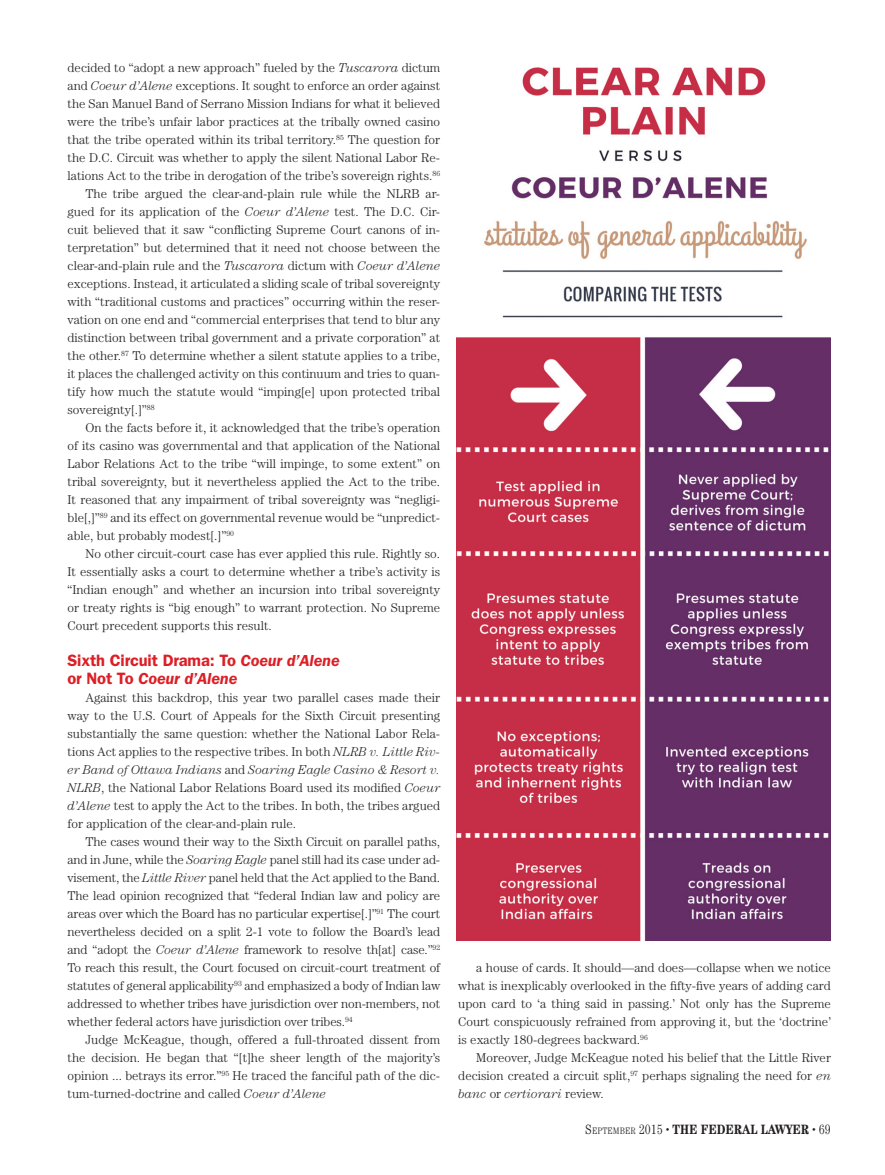
<style>
.page{position:relative;width:885px;height:1175px;background:#fff}
.page>*{position:absolute;margin:0;border:0;box-sizing:border-box;transform-origin:0 0}
.Feature_Subhead{font:600 16.5px/18px "Franklin Gothic";letter-spacing:-.01em;color:#dc1f26}
.t1{font:700 condensed 13.5px "Century";color:#231f20}
.Body_Copy{font:300 12.75px/18px "Century";color:#231f20;text-align:justify}
.s1{font-style:italic}
.s2{font-weight:300}
.s3{font-weight:300;font-size:9.45px}
.s4{font-weight:300;font-size:7.5px}
</style>
<div class="page">
<img style="left:456px;top:67px;width:374px;height:873px">
<p class="Body_Copy" style="left:68px;top:58px;width:374px">decided to “adopt a new approach” fueled by the <span class="s1">Tuscarora</span> dictum and <span class="s1">Coeur d’Alene</span> exceptions. It sought to enforce an order against the San Manuel Band of Serrano Mission Indians for what it believed were the tribe’s unfair labor practices at the tribally owned casino that the tribe operated within its tribal territory.<sup>85</sup> The question for the D.C. Circuit was whether to apply the silent National Labor Re&shy;lations Act to the tribe in derogation of the tribe’s sovereign rights.<sup>86</sup></p>
<p class="Body_Copy" style="left:68px;top:184px;width:374px;text-indent:18px">The tribe argued the clear-and-plain rule while the NLRB ar&shy;gued for its application of the <span class="s1">Coeur d’Alene</span> test. The D.C. Cir&shy;cuit believed that it saw “conflicting Supreme Court canons of in&shy;terpretation” but determined that it need not choose between the clear-and-plain rule and the <span class="s1">Tuscarora</span> dictum with <span class="s1">Coeur d’Alene </span>exceptions. Instead, it articulated a sliding scale of tribal sovereignty with “traditional customs and practices” occurring within the reser&shy;vation on one end and “commercial enterprises that tend to blur any distinction between tribal government and a private corporation” at the other.<sup>87</sup> To determine whether a silent statute applies to a tribe, it places the challenged activity on this continuum and tries to quan&shy;tify how much the statute would “imping[e] upon protected tribal sovereignty[.]”<sup>88</sup></p>
<p class="Body_Copy" style="left:68px;top:418px;width:374px;text-indent:18px">On the facts before it, it acknowledged that the tribe’s operation of its casino was governmental and that application of the National Labor Relations Act to the tribe “will impinge, to some extent” on tribal sovereignty, but it nevertheless applied the Act to the tribe.<br>It reasoned that any impairment of tribal sovereignty was “negligi&shy;ble[,]”<sup>89</sup> and its effect on governmental revenue would be “unpredict&shy;able, but probably modest[.]”<sup>90</sup></p>
<p class="Body_Copy" style="left:68px;top:544px;width:374px;text-indent:18px">No other circuit-court case has ever applied this rule. Rightly so.<br>It essentially asks a court to determine whether a tribe’s activity is “Indian enough” and whether an incursion into tribal sovereignty or treaty rights is “big enough” to warrant protection. No Supreme Court precedent supports this result.</p>
<p class="Feature_Subhead" style="left:68px;top:651px;width:274px">Sixth Circuit Drama: To <span class="s1">Coeur d’Alene </span>or Not To <span class="s1">Coeur d’Alene</span></p>
<p class="Body_Copy" style="left:68px;top:688px;width:374px;text-indent:18px">Against this backdrop, this year two parallel cases made their way to the U.S. Court of Appeals for the Sixth Circuit presenting substantially the same question: whether the National Labor Rela&shy;tions Act applies to the respective tribes. In both <span class="s1">NLRB v. Little Riv&shy;er Band of Ottawa Indians</span> and <span class="s1">Soaring Eagle Casino &amp; Resort v.<br>NLRB</span>, the National Labor Relations Board used its modified <span class="s1">Coeur d’Alene</span> test to apply the Act to the tribes. In both, the tribes argued for application of the clear-and-plain rule.</p>
<p class="Body_Copy" style="left:68px;top:832px;width:374px;text-indent:18px">The cases wound their way to the Sixth Circuit on parallel paths, and in June, while the <span class="s1">Soaring Eagle</span> panel still had its case under ad&shy;visement, the <span class="s1">Little River</span> panel held that the Act applied to the Band.<br>The lead opinion recognized that “federal Indian law and policy are areas over which the Board has no particular expertise[.]”<sup>91</sup> The court nevertheless decided on a split 2-1 vote to follow the Board’s lead and “adopt the <span class="s1">Coeur d’Alene</span> framework to resolve th[at] case.”<sup>92<br></sup>To reach this result, the Court focused on circuit-court treatment of statutes of general applicability<sup>93</sup> and emphasized a body of Indian law addressed to whether tribes have jurisdiction over non-members, not whether federal actors have jurisdiction over tribes.<sup>94</sup></p>
<p class="Body_Copy" style="left:68px;top:1030px;width:374px;text-indent:18px">Judge McKeague, though, offered a full-throated dissent from the decision. He began that “[t]he sheer length of the majority’s opinion ... betrays its error.”<sup>95</sup> He traced the fanciful path of the dic&shy;tum-turned-doctrine and called <span class="s1">Coeur d’Alene</span></p>
<p class="Body_Copy" style="left:458px;top:958px;width:374px;text-indent:18px">a house of cards. It should—and does—collapse when we notice what is inexplicably overlooked in the fifty-five years of adding card upon card to ‘a thing said in passing.’ Not only has the Supreme Court conspicuously refrained from approving it, but the ‘doctrine’ is exactly 180-degrees backward.<sup>96</sup></p>
<p class="Body_Copy" style="left:458px;top:1048px;width:374px;text-indent:18px">Moreover, Judge McKeague noted his belief that the Little River decision created a circuit split,<sup>97</sup> perhaps signaling the need for <span class="s1">en banc</span> or <span class="s1">certiorari</span> review.</p>
<p class="t1" style="left:585px;top:1121px;width:247px"><span class="s2">S</span><span class="s3">EPTEMBER</span> <span class="s2">2015</span> <span class="s4">•</span> THE FEDERAL LAWYER <span class="s4">•</span> <span class="s2">69</span></p>
</div>
